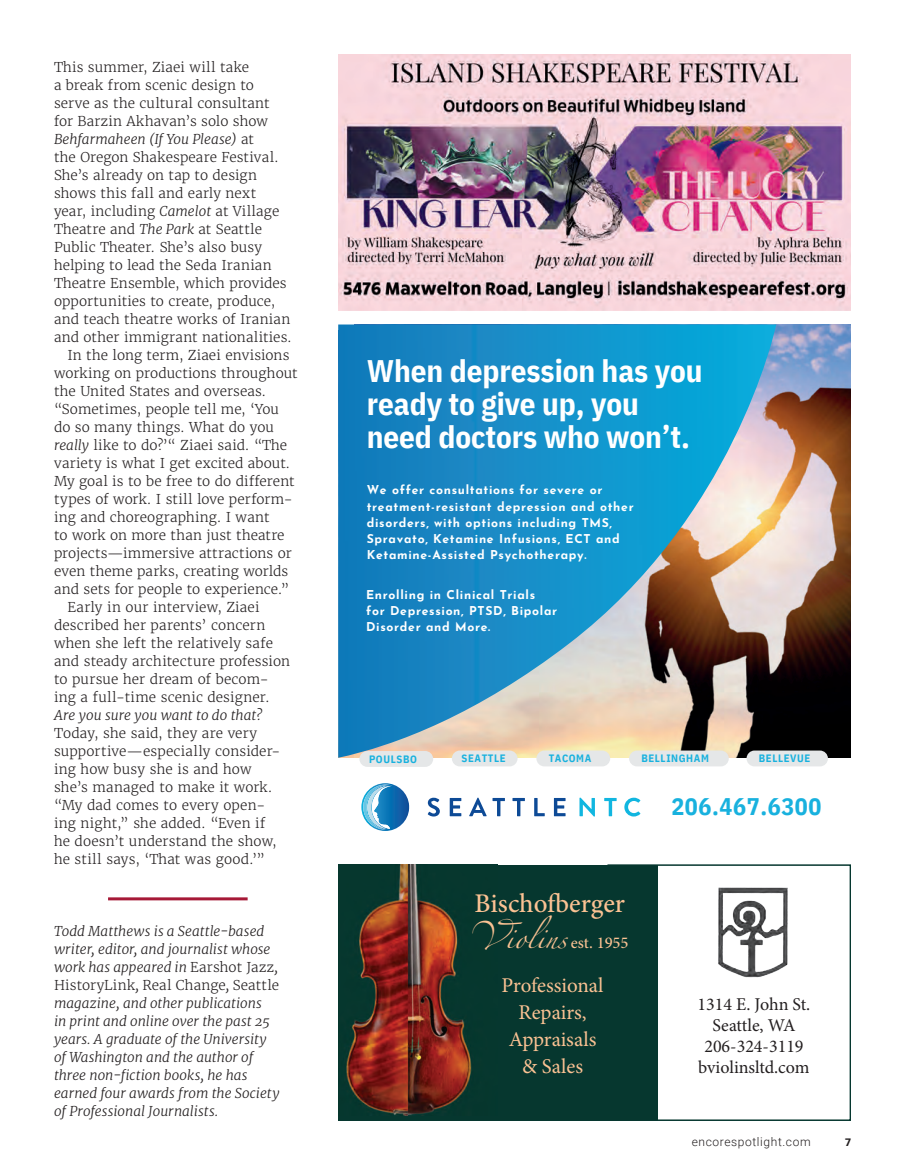
<style>
.page{position:relative;width:905px;height:1175px;background:#fff}
.page>*{position:absolute;margin:0;border:0;box-sizing:border-box;transform-origin:0 0}
.t1{font:700 31.05px/33.2px "IBM Plex Sans Cond";letter-spacing:-.005em;color:#fff}
.t2{font:500 27px "Minion Pro";letter-spacing:-.005em;color:#fbc293}
.t3{font:700 24px "IBM Plex Sans Cond";letter-spacing:.025em;color:#18b1de}
.t4{font:21px/27px "Minion Pro";color:#fbc293;text-align:center}
.t5{font:18px/21px "Minion Pro";color:#231f20;text-align:center}
.t6{font:500 16.5px "Minion Pro";color:#fbc293}
.Body_text{font:300 13.5px/18px "Merriweather";letter-spacing:.01em;color:#231f20}
.Body_text_first_p{font:300 13.5px/18px "Merriweather";letter-spacing:.005em;color:#231f20}
.Writer_bio{font:italic 300 13.5px/18px "Merriweather";color:#231f20}
.t7{font:700 12.15px/16.2px "Josefin Sans";letter-spacing:.055em;color:#fff}
.t8{font:300 12px "Roboto";letter-spacing:.05em;color:#231f20}
.t9{font:700 10.65px "IBM Plex Sans Cond";letter-spacing:.055em;color:#18b1de}
.t10{font:900 10.5px "Roboto";color:#231f20}
.s1{font-style:italic}
.s2{font-style:normal}
.s3{font-family:"Zapfino";font-weight:400;font-size:19.5px}
</style>
<div class="page">
<hr style="left:108px;top:897px;width:140px;height:3px;background:#a61836">
<img style="left:338px;top:54px;width:512px;height:256px">
<div style="left:338px;top:864px;width:319px;height:256px;background:#06372f"></div>
<img style="left:346px;top:864px;width:126px;height:251px">
<img style="left:718px;top:887px;width:70px;height:91px">
<img style="left:355px;top:324px;width:495px;height:434px">
<img style="left:338px;top:324px;width:438px;height:433px">
<svg style="left:427px;top:797px;width:13px;height:19px"></svg>
<svg style="left:449px;top:798px;width:12px;height:18px"></svg>
<svg style="left:469px;top:797px;width:17px;height:19px"></svg>
<svg style="left:492px;top:798px;width:13px;height:18px"></svg>
<svg style="left:512px;top:798px;width:13px;height:18px"></svg>
<svg style="left:534px;top:798px;width:10px;height:18px"></svg>
<svg style="left:554px;top:798px;width:11px;height:18px"></svg>
<svg style="left:579px;top:797px;width:16px;height:19px"></svg>
<svg style="left:604px;top:798px;width:12px;height:18px"></svg>
<svg style="left:624px;top:797px;width:16px;height:19px"></svg>
<img style="left:376px;top:783px;width:33px;height:48px">
<svg style="left:390px;top:785px;width:2px;height:44px"></svg>
<img style="left:361px;top:784px;width:29px;height:45px">
<img style="left:367px;top:786px;width:19px;height:43px">
<div style="left:359px;top:751px;width:74px;height:16px;background:#e5e7e8;border-radius:8px"></div>
<div style="left:452px;top:750px;width:65px;height:16px;background:#e5e7e8;border-radius:8px"></div>
<div style="left:536px;top:750px;width:74px;height:16px;background:#e5e7e8;border-radius:8px"></div>
<div style="left:629px;top:750px;width:99px;height:16px;background:#e5e7e8;border-radius:8px"></div>
<div style="left:746px;top:750px;width:81px;height:16px;background:#e5e7e8;border-radius:8px"></div>
<p class="Body_text_first_p" style="left:54px;top:58px;width:239px">This summer, Ziaei will take<br>a break from scenic design to serve as the cultural consultant for Barzin Akhavan’s solo show<br><span class="s1">Behfarmaheen (If You Please)</span> at<br>the Oregon Shakespeare Festival.<br>She’s already on tap to design shows this fall and early next year, including <span class="s1">Camelot</span> at Village<br>Theatre and <span class="s1">The Park</span> at Seattle<br>Public Theater. She’s also busy helping to lead the Seda Iranian<br>Theatre Ensemble, which provides opportunities to create, produce, and teach theatre works of Iranian and other immigrant nationalities.</p>
<p class="Body_text" style="left:54px;top:346px;width:245px;text-indent:14px">In the long term, Ziaei envisions working on productions throughout the United States and overseas. “Sometimes, people tell me, ‘You do so many things. What do you <span class="s1">really</span> like to do?’“ Ziaei said. “The variety is what I get excited about.<br>My goal is to be free to do different types of work. I still love perform&shy;ing and choreographing. I want<br>to work on more than just theatre projects—immersive attractions or even theme parks, creating worlds and sets for people to experience.”</p>
<p class="Body_text" style="left:54px;top:598px;width:237px;text-indent:14px">Early in our interview, Ziaei described her parents’ concern when she left the relatively safe and steady architecture profession to pursue her dream of becom&shy;ing a full-time scenic designer.<br><span class="s1">Are you sure you want to do that?<br></span>Today, she said, they are very supportive—especially consider&shy;ing how busy she is and how<br>she’s managed to make it work. “My dad comes to every open&shy;ing night,” she added. “Even if<br>he doesn’t understand the show, he still says, ‘That was good.’”</p>
<p class="Writer_bio" style="left:54px;top:922px;width:227px">Todd Matthews is a Seattle-based writer, editor, and journalist whose work has appeared in <span class="s2">Earshot Jazz</span>, <span class="s2">HistoryLink</span>, <span class="s2">Real Change</span>, <span class="s2">Seattle </span>magazine, and other publications<br>in print and online over the past 25 years. A graduate of the University of Washington and the author of three non-fiction books, he has earned four awards from the Society of Professional Journalists.</p>
<p class="t1" style="left:367px;top:351px;width:337px">When depression has you ready to give up, you need doctors who won’t.</p>
<p class="t7" style="left:367px;top:480px;width:268px">We offer consultations for severe or treatment-resistant depression and other disorders, with options including TMS, Spravato, Ketamine Infusions, ECT and Ketamine-Assisted Psychotherapy.</p>
<p class="t7" style="left:366px;top:585px;width:193px">Enrolling in Clinical Trials<br>for Depression, PTSD, Bipolar<br>Disorder and More.</p>
<p class="t9" style="left:369px;top:750px;width:49px">POULSBO</p>
<p class="t9" style="left:461px;top:750px;width:46px">SEATTLE</p>
<p class="t9" style="left:549px;top:750px;width:44px">TACOMA</p>
<p class="t9" style="left:641px;top:750px;width:69px">BELLINGHAM</p>
<p class="t9" style="left:758px;top:750px;width:53px">BELLEVUE</p>
<p class="t2" style="left:474px;top:885px;width:152px">Bischofberger</p>
<p class="t6" style="left:505px;top:931px;width:124px"><span class="s3">iolins</span> est. 1955</p>
<p class="t4" style="left:501px;top:971px;width:104px">Professional<br>Repairs,<br>Appraisals &amp; Sales</p>
<p class="t3" style="left:671px;top:787px;width:152px">206.467.6300</p>
<p class="t5" style="left:697px;top:993px;width:114px">1314 E. John St.<br>Seattle, WA<br>206-324-3119 bviolinsltd.com</p>
<p class="t8" style="left:691px;top:1133px;width:120px">encorespotlight.com</p>
<p class="t10" style="left:845px;top:1134px;width:8px">7</p>
</div>
